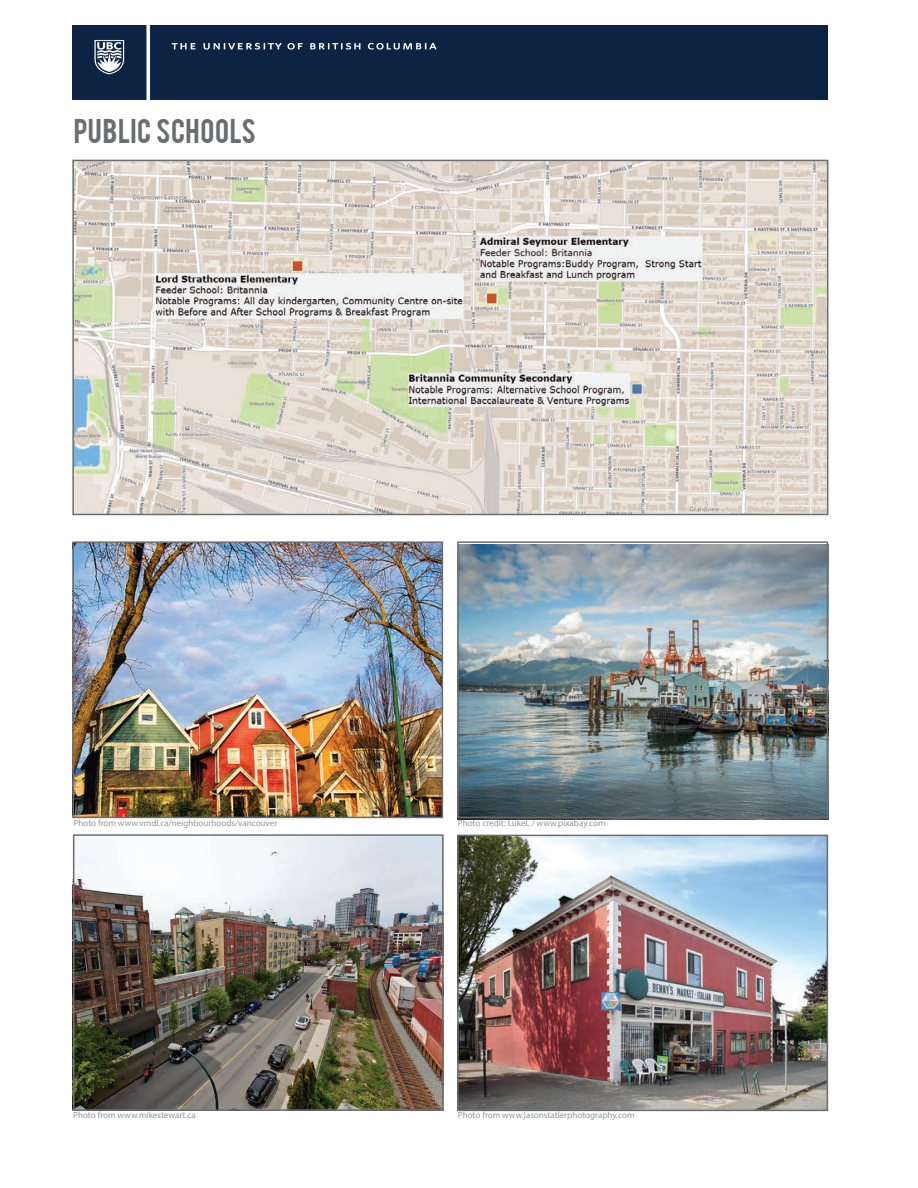
<style>
.page{position:relative;width:918px;height:1188px;background:#fff}
.page>*{position:absolute;margin:0;border:0;box-sizing:border-box;transform-origin:0 0}
.t1{font:27px "Bebas";letter-spacing:.025em;color:#6c6d70}
.t2{font:18px "Myriad Pro";color:#231f20}
.t3{font:italic 9px "Myriad Pro";color:#939598}
</style>
<div class="page">
<img style="left:460px;top:838px;width:365px;height:270px">
<img style="left:76px;top:837px;width:365px;height:271px">
<img style="left:458px;top:544px;width:370px;height:276px">
<img style="left:76px;top:544px;width:364px;height:271px">
<img style="left:75px;top:163px;width:750px;height:349px">
<div style="left:72px;top:160px;width:756px;height:355px;border:2px solid #6c6d70"></div>
<div style="left:457px;top:541px;width:371px;height:277px;border:2px solid #6c6d70"></div>
<div style="left:457px;top:835px;width:371px;height:276px;border:2px solid #6c6d70"></div>
<div style="left:73px;top:834px;width:371px;height:277px;border:2px solid #6c6d70"></div>
<div style="left:73px;top:541px;width:370px;height:277px;border:2px solid #6c6d70"></div>
<div style="left:73px;top:25px;width:755px;height:74px;background:#0c2344"></div>
<h1 class="t1" style="left:74px;top:112px;width:184px">public SCHOOLS</h1>
<p class="t3" style="left:74px;top:817px;width:205px">Photo from www.vmdl.ca/neighbourhoods/vancouver</p>
<p class="t3" style="left:73px;top:1110px;width:124px">Photo from www.mikestewart.ca</p>
<h2 class="t2" style="left:628px;top:667px;width:19px">vv</h2>
<p class="t3" style="left:458px;top:817px;width:149px">Photo credit: LukeL / www.pixabay.com</p>
<p class="t3" style="left:458px;top:1110px;width:178px">Photo from www.jasonstatlerphotography.com</p>
</div>
